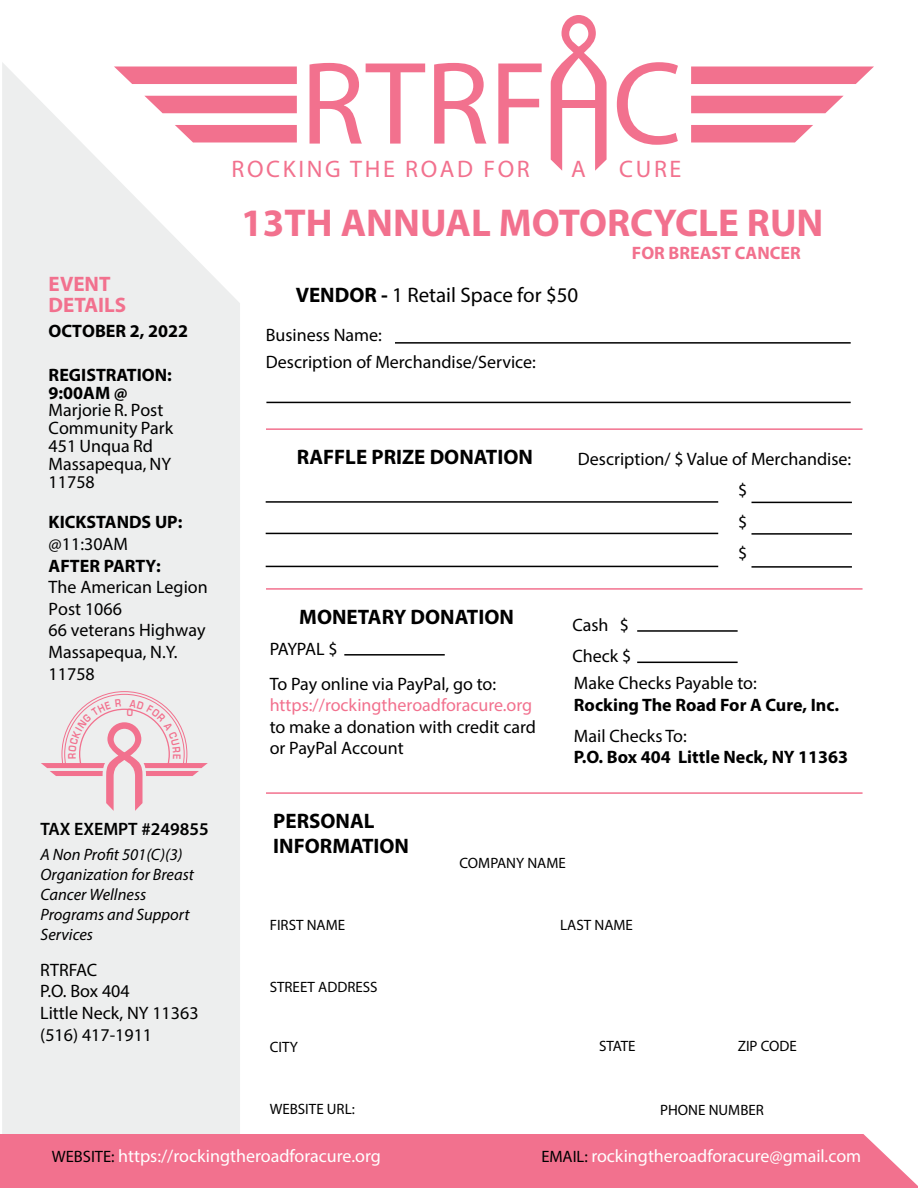
<style>
.page{position:relative;width:918px;height:1188px;background:#fff}
.page>*{position:absolute;margin:0;border:0;box-sizing:border-box;transform-origin:0 0}
.t1{font:700 39px "Myriad Pro";color:#f2718e}
.t2{font:24px "Myriad Pro";letter-spacing:.11em;color:#f2718e}
.t3{font:700 21px/25.2px "Myriad Pro";color:#000}
.t4{font:21px "Myriad Pro";color:#000}
.t5{font:700 21px/21.6px "Myriad Pro";color:#f2718e}
.t6{font:18px/21.6px "Myriad Pro";color:#000}
.t7{font:700 18px/18px "Myriad Pro";color:#000}
.t8{font:18px "Myriad Pro";color:#fff}
.t9{font:18px "Myriad Pro";color:#f2718e}
.t10{font:600 18px "Myriad Pro";color:#000}
.t11{font:700 18px "Myriad Pro";color:#f2718e}
.t12{font:italic 16.5px/19.8px "Myriad Pro";color:#000}
.t13{font:15px "Myriad Pro";color:#000}
.s1{font-weight:700}
.s2{font-size:16.5px;color:#000}
</style>
<div class="page">
<div style="left:691px;top:67px;width:183px;height:17px;background:#f2718e"></div>
<svg style="left:691px;top:125px;width:122px;height:17px;background:#f27b96"></svg>
<div style="left:691px;top:96px;width:152px;height:17px;background:#f2718e"></div>
<svg style="left:617px;top:62px;width:61px;height:83px"></svg>
<svg style="left:551px;top:15px;width:56px;height:156px"></svg>
<svg style="left:498px;top:64px;width:44px;height:80px"></svg>
<svg style="left:434px;top:63px;width:53px;height:81px"></svg>
<svg style="left:310px;top:63px;width:115px;height:81px"></svg>
<svg style="left:240px;top:67px;width:57px;height:17px"></svg>
<svg style="left:240px;top:125px;width:57px;height:17px"></svg>
<svg style="left:240px;top:96px;width:57px;height:17px"></svg>
<svg style="left:2px;top:62px;width:238px;height:1072px;background:#eeeded"></svg>
<hr style="left:266px;top:428px;width:597px;height:2px;background:#f2718e">
<hr style="left:266px;top:588px;width:597px;height:2px;background:#f2718e">
<hr style="left:266px;top:792px;width:597px;height:2px;background:#f2718e">
<hr style="left:266px;top:501px;width:452px;height:2px;background:#000">
<hr style="left:395px;top:342px;width:456px;height:2px;background:#000">
<hr style="left:266px;top:402px;width:585px;height:1px;background:#000">
<hr style="left:752px;top:502px;width:100px;height:1px;background:#000">
<hr style="left:344px;top:654px;width:101px;height:2px;background:#000">
<hr style="left:637px;top:662px;width:101px;height:1px;background:#000">
<hr style="left:637px;top:630px;width:101px;height:2px;background:#000">
<div style="left:0;top:1134px;width:918px;height:54px;background:#f2718e"></div>
<hr style="left:266px;top:533px;width:452px;height:1px;background:#000">
<hr style="left:752px;top:533px;width:100px;height:2px;background:#000">
<hr style="left:266px;top:566px;width:452px;height:1px;background:#000">
<hr style="left:752px;top:566px;width:100px;height:2px;background:#000">
<svg style="left:41px;top:691px;width:167px;height:120px;background:#eddadf"></svg>
<h2 class="t2" style="left:232px;top:154px;width:300px">ROCKING THE ROAD FOR</h2>
<h2 class="t2" style="left:571px;top:154px;width:16px">A</h2>
<h2 class="t2" style="left:619px;top:154px;width:64px">CURE</h2>
<h1 class="t1" style="left:241px;top:198px;width:584px">13TH ANNUAL MOTORCYCLE RUN</h1>
<p class="t5" style="left:49px;top:272px;width:79px">EVENT<br>DETAILS</p>
<p class="t7" style="left:49px;top:322px;width:141px">OCTOBER 2, 2022</p>
<p class="t7" style="left:49px;top:365px;width:125px">REGISTRATION:<br>9:00AM @</p>
<p class="t6" style="left:49px;top:400px;width:126px;line-height:18px">Marjorie R. Post<br>Community Park<br>451 Unqua Rd<br>Massapequa, NY<br>11758</p>
<p class="t7" style="left:49px;top:513px;width:135px">KICKSTANDS UP:</p>
<p class="t6" style="left:49px;top:533px;width:81px">@11:30AM</p>
<p class="t7" style="left:49px;top:556px;width:114px">AFTER PARTY:</p>
<p class="t6" style="left:49px;top:576px;width:161px">The American Legion<br>Post 1066<br>66 veterans Highway<br>Massapequa, N.Y.<br>11758</p>
<p class="t10" style="left:40px;top:818px;width:170px">TAX EXEMPT #249855</p>
<p class="t12" style="left:41px;top:845px;width:155px">A Non Profit 501(C)(3)<br>Organization for Breast<br>Cancer Wellness<br>Programs and Support<br>Services</p>
<p class="t6" style="left:40px;top:959px;width:160px">RTRFAC<br>P.O. Box 404<br>Little Neck, NY 11363 (516) 417-1911</p>
<p class="t4" style="left:296px;top:282px;width:284px"><span class="s1">VENDOR -</span> 1 Retail Space for $50</p>
<p class="t6" style="left:266px;top:324px;width:118px">Business Name:</p>
<p class="t6" style="left:266px;top:351px;width:272px">Description of Merchandise/Service:</p>
<p class="t11" style="left:632px;top:241px;width:171px">FOR BREAST CANCER</p>
<p class="t3" style="left:297px;top:443px;width:238px">RAFFLE PRIZE DONATION</p>
<p class="t3" style="left:299px;top:604px;width:216px">MONETARY DONATION</p>
<p class="t6" style="left:578px;top:448px;width:275px">Description/ $ Value of Merchandise:</p>
<p class="t6" style="left:572px;top:614px;width:58px">Cash $</p>
<p class="t6" style="left:738px;top:474px;width:11px;line-height:31.5px;text-align:justify">$ $ $</p>
<p class="t6" style="left:270px;top:638px;width:69px">PAYPAL $</p>
<p class="t6" style="left:572px;top:645px;width:61px">Check $</p>
<p class="t6" style="left:270px;top:673px;width:228px">To Pay online via PayPal, go to:</p>
<p class="t9" style="left:270px;top:694px;width:264px">https://rockingtheroadforacure.org</p>
<p class="t6" style="left:270px;top:716px;width:268px">to make a donation with credit card or PayPal Account</p>
<p class="t6" style="left:574px;top:672px;width:184px">Make Checks Payable to:</p>
<p class="t7" style="left:574px;top:695px;width:267px">Rocking The Road For A Cure, Inc.</p>
<p class="t6" style="left:574px;top:725px;width:114px">Mail Checks To:</p>
<p class="t7" style="left:574px;top:748px;width:276px">P.O. Box 404 Little Neck, NY 11363</p>
<p class="t3" style="left:273px;top:808px;width:137px">PERSONAL<br>INFORMATION</p>
<p class="t13" style="left:460px;top:853px;width:108px">COMPANY NAME</p>
<p class="t13" style="left:270px;top:916px;width:77px">FIRST NAME</p>
<p class="t13" style="left:560px;top:916px;width:74px">LAST NAME</p>
<p class="t13" style="left:270px;top:978px;width:109px">STREET ADDRESS</p>
<p class="t13" style="left:270px;top:1038px;width:30px">CITY</p>
<p class="t13" style="left:599px;top:1037px;width:38px">STATE</p>
<p class="t13" style="left:738px;top:1037px;width:61px">ZIP CODE</p>
<p class="t13" style="left:270px;top:1100px;width:87px">WEBSITE URL:</p>
<p class="t13" style="left:660px;top:1100px;width:105px">PHONE NUMBER</p>
<p class="t8" style="left:52px;top:1145px;width:330px"><span class="s2">WEBSITE:</span> https://rockingtheroadforacure.org</p>
<p class="t8" style="left:541px;top:1145px;width:321px"><span class="s2">EMAIL:</span> rockingtheroadforacure@gmail.com</p>
</div>
